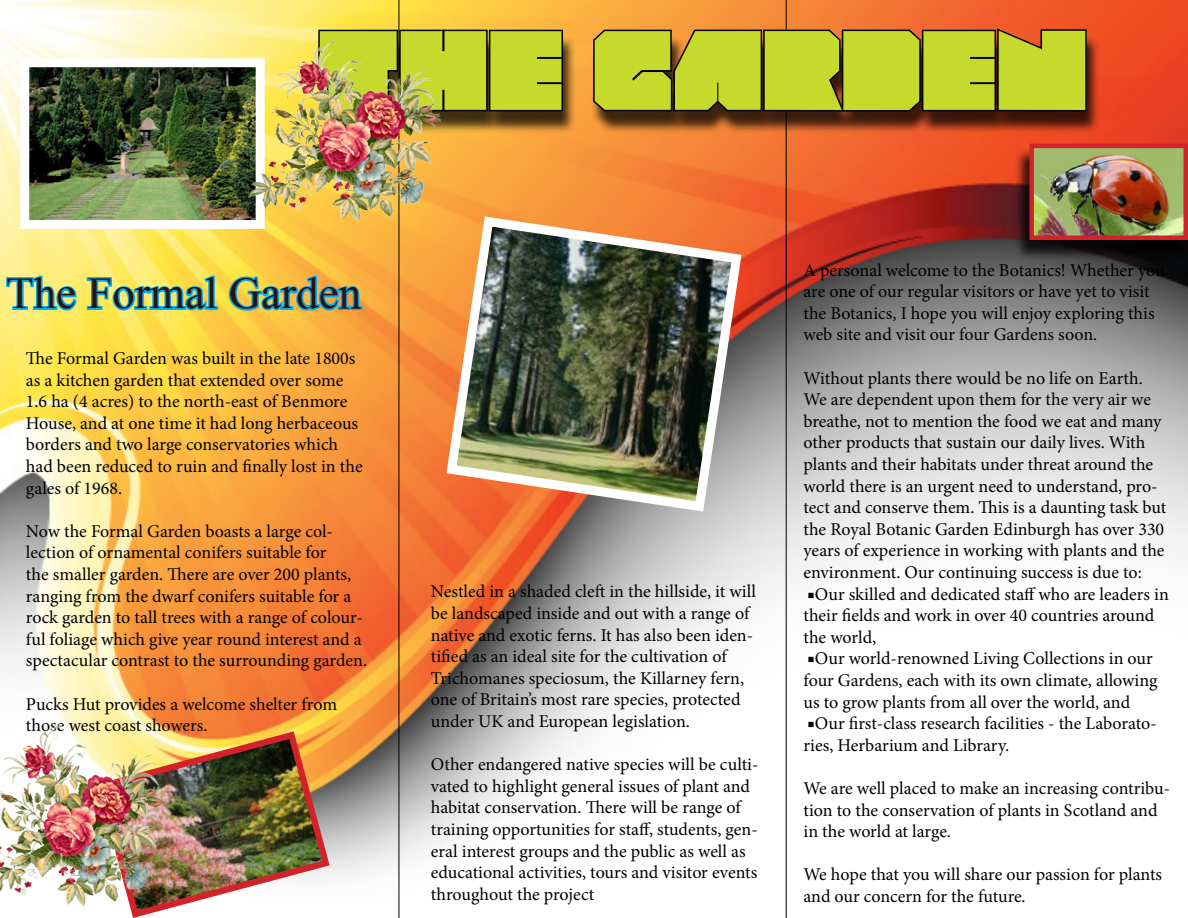
<style>
.page{position:relative;width:1188px;height:918px;background:#fff}
.page>*{position:absolute;margin:0;border:0;box-sizing:border-box;transform-origin:0 0}
.t1{font:110.1px "Mod";color:#c6d92d;scale:1.08 1}
.t2{font:45px "Mongolian Baiti";color:#311010}
.t3{font:18px/21.6px "Minion Pro";letter-spacing:-.005em;color:#000}
</style>
<div class="page">
<img style="left:0;top:0;width:1188px;height:918px">
<img style="left:30px;top:68px;width:218px;height:151px">
<div style="left:20px;top:58px;width:245px;height:171px;border:9px solid #fff"></div>
<img style="left:441px;top:211px;width:306px;height:306px">
<svg style="left:5px;top:273px;width:74px;height:40px;background:#9ed5a5"></svg>
<svg style="left:85px;top:273px;width:135px;height:40px;background:#9bcf93"></svg>
<svg style="left:227px;top:274px;width:137px;height:39px;background:#95b887"></svg>
<img style="left:93px;top:728px;width:240px;height:190px">
<hr style="left:399px;top:0;width:1px;height:918px;background:#000">
<hr style="left:786px;top:0;width:1px;height:918px;background:#000">
<div style="left:315px;top:35px;width:786px;height:99px;background:#000;opacity:.75"></div>
<svg style="left:317px;top:28px;width:248px;height:85px;background:#533f15"></svg>
<svg style="left:590px;top:27px;width:498px;height:87px;background:#572a12"></svg>
<div style="left:1014px;top:148px;width:174px;height:113px;background:#000;opacity:.75"></div>
<img style="left:1034px;top:149px;width:149px;height:86px">
<div style="left:1029px;top:144px;width:159px;height:96px;border:4px solid #d2232a"></div>
<img style="left:248px;top:29px;width:208px;height:192px">
<img style="left:0;top:714px;width:181px;height:192px">
<h1 class="t1" style="left:320px;top:1px;width:714px">THE GARDEN</h1>
<h2 class="t2" style="left:6px;top:269px;width:356px">The Formal Garden</h2>
<p class="t3" style="left:26px;top:348px;width:338px">The Formal Garden was built in the late 1800s as a kitchen garden that extended over some 1.6 ha (4 acres) to the north-east of Benmore House, and at one time it had long herbaceous borders and two large conservatories which had been reduced to ruin and finally lost in the gales of 1968.</p>
<p class="t3" style="left:26px;top:520px;width:343px">Now the Formal Garden boasts a large col&shy;lection of ornamental conifers suitable for<br>the smaller garden. There are over 200 plants, ranging from the dwarf conifers suitable for a rock garden to tall trees with a range of colour&shy;ful foliage which give year round interest and a spectacular contrast to the surrounding garden.</p>
<p class="t3" style="left:26px;top:693px;width:313px">Pucks Hut provides a welcome shelter from those west coast showers.</p>
<p class="t3" style="left:431px;top:581px;width:327px">Nestled in a shaded cleft in the hillside, it will be landscaped inside and out with a range of native and exotic ferns. It has also been iden&shy;tified as an ideal site for the cultivation of Trichomanes speciosum, the Killarney fern, one of Britain’s most rare species, protected under UK and European legislation.</p>
<p class="t3" style="left:431px;top:754px;width:329px">Other endangered native species will be culti&shy;vated to highlight general issues of plant and habitat conservation. There will be range of training opportunities for staff, students, gen&shy;eral interest groups and the public as well as educational activities, tours and visitor events throughout the project</p>
<p class="t3" style="left:804px;top:259px;width:363px">A personal welcome to the Botanics! Whether you are one of our regular visitors or have yet to visit the Botanics, I hope you will enjoy exploring this web site and visit our four Gardens soon.</p>
<p class="t3" style="left:804px;top:367px;width:364px">Without plants there would be no life on Earth.<br>We are dependent upon them for the very air we breathe, not to mention the food we eat and many other products that sustain our daily lives. With plants and their habitats under threat around the world there is an urgent need to understand, pro&shy;tect and conserve them. This is a daunting task but the Royal Botanic Garden Edinburgh has over 330 years of experience in working with plants and the environment. Our continuing success is due to:</p>
<p class="t3" style="left:804px;top:583px;width:367px">■Our skilled and dedicated staff who are leaders in their fields and work in over 40 countries around the world,</p>
<p class="t3" style="left:804px;top:648px;width:355px">■Our world-renowned Living Collections in our four Gardens, each with its own climate, allowing us to grow plants from all over the world, and</p>
<p class="t3" style="left:804px;top:713px;width:355px">■Our first-class research facilities - the Laborato&shy;ries, Herbarium and Library.</p>
<p class="t3" style="left:804px;top:777px;width:368px">We are well placed to make an increasing contribu&shy;tion to the conservation of plants in Scotland and in the world at large.</p>
<p class="t3" style="left:804px;top:864px;width:360px">We hope that you will share our passion for plants and our concern for the future.</p>
</div>
